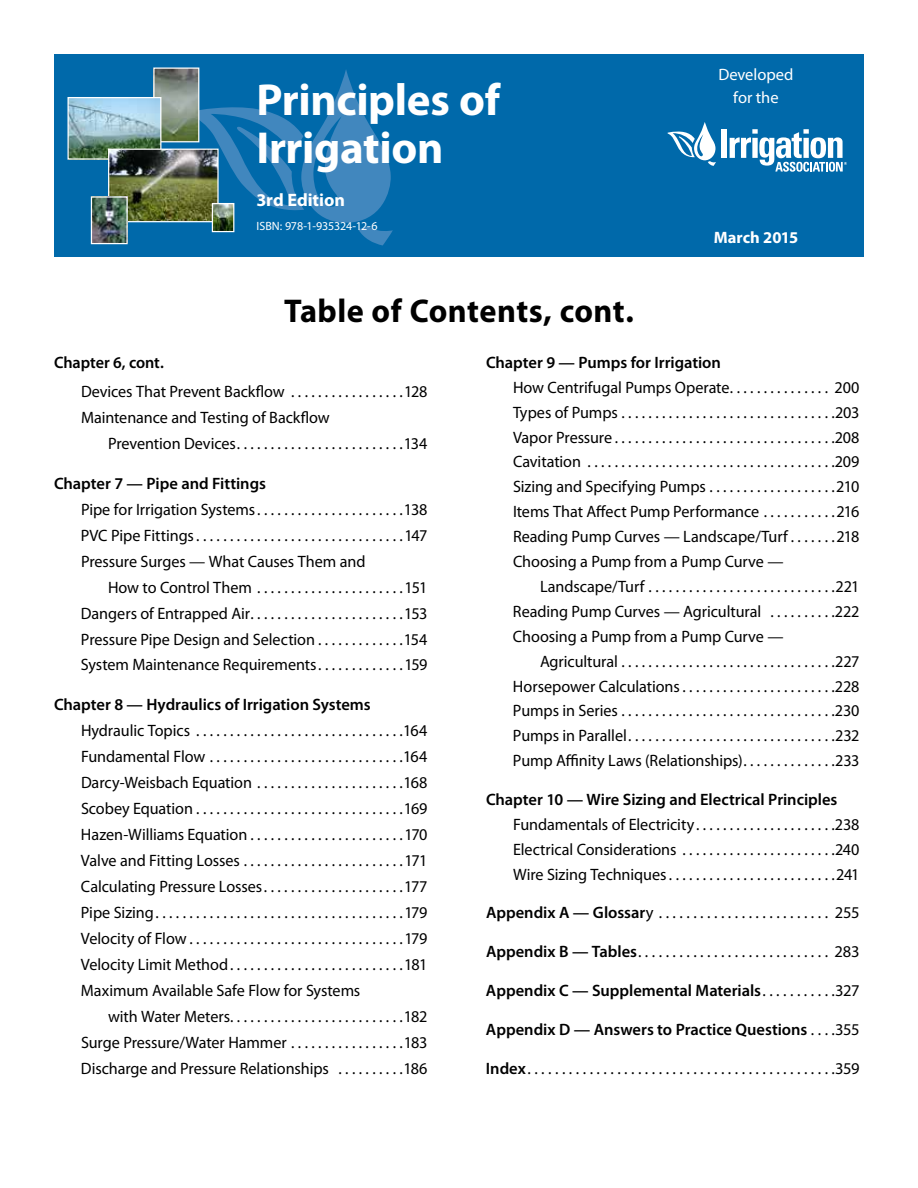
<style>
.page{position:relative;width:918px;height:1188px;background:#fff}
.page>*{position:absolute;margin:0;border:0;box-sizing:border-box;transform-origin:0 0}
.t1{font:700 45px/48.8px "Myriad Pro";letter-spacing:-.01em;color:#fff}
.t2{font:700 33px "Myriad Pro";letter-spacing:.015em;color:#000}
.t3{font:700 18px "Myriad Pro";letter-spacing:-.005em;color:#fff}
.t4{font:16.5px/26px "Myriad Pro";letter-spacing:-.005em;color:#000;text-align:justify}
.t5{font:600 16.5px "Myriad Pro";letter-spacing:-.005em;color:#000}
.t6{font:16.5px/23.2px "Myriad Pro";color:#fff;text-align:center}
.t7{font:700 16.5px "Myriad Pro";color:#fff}
.t8{font:12px "Myriad Pro";letter-spacing:-.015em;color:#fff}
.s1{font-weight:600}
.s2{font-weight:400}
</style>
<div class="page">
<div style="left:54px;top:54px;width:810px;height:202px;background:#0069aa"></div>
<svg style="left:189px;top:69px;width:204px;height:177px"></svg>
<svg style="left:668px;top:122px;width:48px;height:44px"></svg>
<div style="left:722px;top:129px;width:5px;height:29px;background:#fff"></div>
<svg style="left:730px;top:129px;width:117px;height:43px"></svg>
<img style="left:155px;top:70px;width:42px;height:70px">
<div style="left:153px;top:68px;width:46px;height:74px;border:1px solid #fff"></div>
<img style="left:70px;top:99px;width:89px;height:59px">
<div style="left:68px;top:97px;width:93px;height:63px;border:1px solid #fff"></div>
<img style="left:110px;top:151px;width:107px;height:69px">
<div style="left:108px;top:149px;width:111px;height:73px;border:1px solid #fff"></div>
<img style="left:214px;top:205px;width:18px;height:25px">
<div style="left:212px;top:203px;width:22px;height:29px;border:1px solid #fff"></div>
<img style="left:93px;top:198px;width:33px;height:44px">
<div style="left:91px;top:196px;width:37px;height:48px;border:1px solid #fff"></div>
<h1 class="t1" style="left:256px;top:74px;width:245px">Principles of<br>Irrigation</h1>
<p class="t3" style="left:256px;top:188px;width:90px">3rd Edition</p>
<p class="t8" style="left:256px;top:218px;width:123px">ISBN: 978-1-935324-12-6</p>
<h2 class="t2" style="left:284px;top:289px;width:351px">Table of Contents, cont.</h2>
<p class="t6" style="left:718px;top:62px;width:77px">Developed for the</p>
<p class="t7" style="left:714px;top:227px;width:86px">March 2015</p>
<p class="t5" style="left:54px;top:352px;width:111px">Chapter 6, cont.</p>
<p class="t4" style="left:81px;top:378px;width:348px">Devices That Prevent Backflow . . . . . . . . . . . . . . . . 128<br>Maintenance and Testing of Backflow</p>
<p class="t4" style="left:108px;top:430px;width:321px">Prevention Devices . . . . . . . . . . . . . . . . . . . . . . . . 134</p>
<p class="t5" style="left:54px;top:473px;width:214px">Chapter 7 — Pipe and Fittings</p>
<p class="t4" style="left:81px;top:496px;width:348px">Pipe for Irrigation Systems . . . . . . . . . . . . . . . . . . . . . 138<br>PVC Pipe Fittings . . . . . . . . . . . . . . . . . . . . . . . . . . . . . . 147<br>Pressure Surges — What Causes Them and</p>
<p class="t4" style="left:81px;top:574px;width:348px;text-indent:27px">How to Control Them . . . . . . . . . . . . . . . . . . . . . 151<br>Dangers of Entrapped Air . . . . . . . . . . . . . . . . . . . . . . 153<br>Pressure Pipe Design and Selection . . . . . . . . . . . . 154<br>System Maintenance Requirements . . . . . . . . . . . . 159</p>
<p class="t5" style="left:54px;top:694px;width:318px">Chapter 8 — Hydraulics of Irrigation Systems</p>
<p class="t4" style="left:81px;top:717px;width:348px">Hydraulic Topics . . . . . . . . . . . . . . . . . . . . . . . . . . . . . . 164<br>Fundamental Flow . . . . . . . . . . . . . . . . . . . . . . . . . . . . 164<br>Darcy-Weisbach Equation . . . . . . . . . . . . . . . . . . . . . 168<br>Scobey Equation . . . . . . . . . . . . . . . . . . . . . . . . . . . . . . 169<br>Hazen-Williams Equation . . . . . . . . . . . . . . . . . . . . . . 170<br>Valve and Fitting Losses . . . . . . . . . . . . . . . . . . . . . . . 171<br>Calculating Pressure Losses . . . . . . . . . . . . . . . . . . . . 177<br>Pipe Sizing . . . . . . . . . . . . . . . . . . . . . . . . . . . . . . . . . . . . 179<br>Velocity of Flow . . . . . . . . . . . . . . . . . . . . . . . . . . . . . . . 179<br>Velocity Limit Method . . . . . . . . . . . . . . . . . . . . . . . . . 181<br>Maximum Available Safe Flow for Systems</p>
<p class="t4" style="left:81px;top:1003px;width:348px;text-indent:27px">with Water Meters . . . . . . . . . . . . . . . . . . . . . . . . . 182<br>Surge Pressure/Water Hammer . . . . . . . . . . . . . . . . 183<br>Discharge and Pressure Relationships . . . . . . . . . 186</p>
<p class="t5" style="left:486px;top:352px;width:236px">Chapter 9 — Pumps for Irrigation</p>
<p class="t4" style="left:513px;top:375px;width:348px;line-height:24.9px">How Centrifugal Pumps Operate . . . . . . . . . . . . . . . 200<br>Types of Pumps . . . . . . . . . . . . . . . . . . . . . . . . . . . . . . . 203<br>Vapor Pressure . . . . . . . . . . . . . . . . . . . . . . . . . . . . . . . . 208<br>Cavitation . . . . . . . . . . . . . . . . . . . . . . . . . . . . . . . . . . . . 209<br>Sizing and Specifying Pumps . . . . . . . . . . . . . . . . . . 210<br>Items That Affect Pump Performance . . . . . . . . . . 216<br>Reading Pump Curves — Landscape/Turf . . . . . . 218<br>Choosing a Pump from a Pump Curve —</p>
<p class="t4" style="left:513px;top:574px;width:348px;line-height:24.9px;text-indent:27px">Landscape/Turf . . . . . . . . . . . . . . . . . . . . . . . . . . . 221<br>Reading Pump Curves — Agricultural . . . . . . . . . 222<br>Choosing a Pump from a Pump Curve —</p>
<p class="t4" style="left:513px;top:648px;width:348px;line-height:24.9px;text-indent:27px">Agricultural . . . . . . . . . . . . . . . . . . . . . . . . . . . . . . . 227<br>Horsepower Calculations . . . . . . . . . . . . . . . . . . . . . . 228<br>Pumps in Series . . . . . . . . . . . . . . . . . . . . . . . . . . . . . . . 230<br>Pumps in Parallel . . . . . . . . . . . . . . . . . . . . . . . . . . . . . . 232<br>Pump Affinity Laws (Relationships) . . . . . . . . . . . . . 233</p>
<p class="t5" style="left:486px;top:789px;width:353px">Chapter 10 — Wire Sizing and Electrical Principles</p>
<p class="t4" style="left:513px;top:812px;width:348px;line-height:24.9px">Fundamentals of Electricity . . . . . . . . . . . . . . . . . . . . 238<br>Electrical Considerations . . . . . . . . . . . . . . . . . . . . . . 240<br>Wire Sizing Techniques . . . . . . . . . . . . . . . . . . . . . . . . 241</p>
<p class="t4" style="left:486px;top:900px;width:375px"><span class="s1">Appendix A — Glossar</span>y . . . . . . . . . . . . . . . . . . . . . . . . . 255</p>
<p class="t4" style="left:486px;top:938px;width:375px"><span class="s1">Appendix B — Tables</span> . . . . . . . . . . . . . . . . . . . . . . . . . . . . 283</p>
<p class="t5" style="left:486px;top:980px;width:375px">Appendix C — Supplemental Materials <span class="s2">. . . . . . . . . . 327</span></p>
<p class="t5" style="left:486px;top:1019px;width:375px">Appendix D — Answers to Practice Questions <span class="s2">. . . 355</span></p>
<p class="t4" style="left:486px;top:1055px;width:375px"><span class="s1">Index</span> . . . . . . . . . . . . . . . . . . . . . . . . . . . . . . . . . . . . . . . . . . . . 359</p>
</div>
